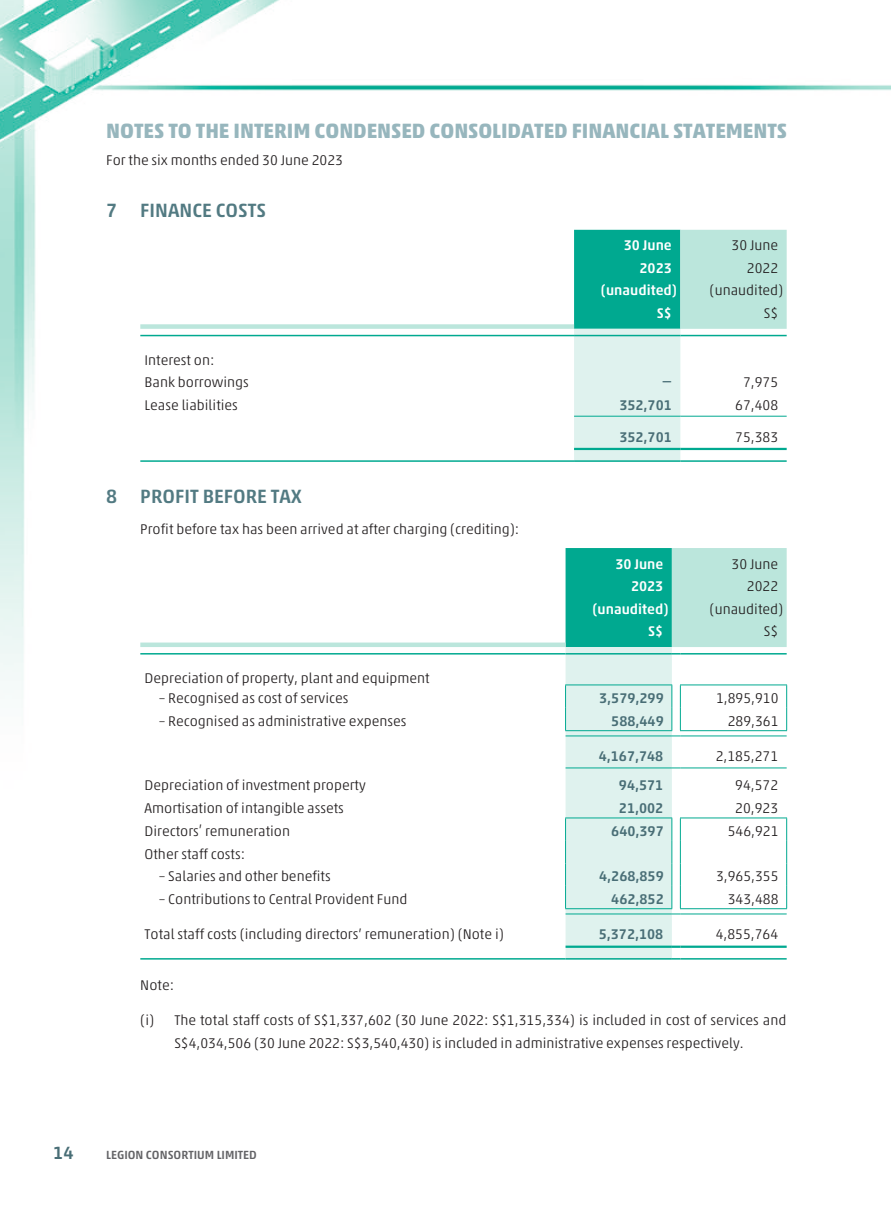
<style>
.page{position:relative;width:893px;height:1212px;background:#fff}
.page>*{position:absolute;margin:0;border:0;box-sizing:border-box;transform-origin:0 0}
.t1{font:700 21px "Akko Pro";letter-spacing:-.005em;color:#97b6bd}
._3__標題{font:500 19.5px "Akko Pro";color:#527a82}
.t2{font:500 18px "Akko Pro";color:#496e76}
._1__內文{font:300 14.25px/22.5px "Akko Pro";color:#231f20}
._1__內文-2{font:500 14.25px "Akko Pro";color:#496e76}
._1__內文-3{font:500 14.25px "Akko Pro";color:#fff}
.t3{font:500 12px "Akko Pro";color:#636366}
</style>
<div class="page">
<img style="left:0;top:0;width:891px;height:960px">
<svg style="left:140px;top:230px;width:647px;height:99px"></svg>
<svg style="left:574px;top:230px;width:106px;height:230px;background:#7cd1c4"></svg>
<hr style="left:140px;top:335px;width:434px;height:1px;background:#00a990">
<hr style="left:574px;top:335px;width:106px;height:1px;background:#00a990">
<hr style="left:680px;top:335px;width:107px;height:1px;background:#00a990">
<hr style="left:574px;top:416px;width:106px;height:1px;background:#00a990">
<hr style="left:680px;top:416px;width:107px;height:1px;background:#00a990">
<hr style="left:574px;top:448px;width:106px;height:2px;background:#00a990">
<hr style="left:680px;top:448px;width:107px;height:2px;background:#00a990">
<hr style="left:140px;top:460px;width:434px;height:2px;background:#00a990">
<hr style="left:574px;top:460px;width:106px;height:2px;background:#00a990">
<hr style="left:680px;top:460px;width:107px;height:2px;background:#00a990">
<svg style="left:140px;top:548px;width:647px;height:99px"></svg>
<hr style="left:680px;top:684px;width:107px;height:1px;background:#00a990">
<svg style="left:786px;top:685px;width:1px;height:45px"></svg>
<hr style="left:680px;top:730px;width:107px;height:1px;background:#00a990">
<hr style="left:680px;top:817px;width:107px;height:1px;background:#00a990">
<svg style="left:786px;top:818px;width:1px;height:90px"></svg>
<hr style="left:680px;top:908px;width:107px;height:1px;background:#00a990">
<hr style="left:140px;top:653px;width:426px;height:1px;background:#00a990">
<hr style="left:680px;top:653px;width:107px;height:1px;background:#00a990">
<hr style="left:680px;top:735px;width:107px;height:1px;background:#00a990">
<hr style="left:680px;top:767px;width:107px;height:1px;background:#00a990">
<hr style="left:680px;top:913px;width:107px;height:1px;background:#00a990">
<hr style="left:680px;top:945px;width:107px;height:3px;background:#00a990">
<hr style="left:140px;top:958px;width:426px;height:1px;background:#00a990">
<svg style="left:565px;top:548px;width:116px;height:411px;background:#a6dfd6"></svg>
<hr style="left:680px;top:958px;width:107px;height:1px;background:#00a990">
<h1 class="t1" style="left:106px;top:118px;width:682px">NOTES TO THE INTERIM CONDENSED CONSOLIDATED FINANCIAL STATEMENTS</h1>
<p class="_1__內文" style="left:106px;top:148px;width:238px">For the six months ended 30 June 2023</p>
<p class="_3__標題" style="left:106px;top:199px;width:161px">7 FINANCE COSTS</p>
<p class="_1__內文-3" style="left:624px;top:237px;width:50px">30 June</p>
<p class="_1__內文-3" style="left:639px;top:259px;width:34px">2023</p>
<p class="_1__內文" style="left:731px;top:234px;width:48px">30 June</p>
<p class="_1__內文" style="left:747px;top:257px;width:33px">2022</p>
<p class="_1__內文-3" style="left:601px;top:282px;width:78px">(unaudited)</p>
<p class="_1__內文" style="left:710px;top:279px;width:75px">(unaudited)</p>
<p class="_1__內文-3" style="left:657px;top:304px;width:17px">S$</p>
<p class="_1__內文" style="left:764px;top:302px;width:16px">S$</p>
<p class="_1__內文" style="left:145px;top:348px;width:71px">Interest on:</p>
<p class="_1__內文" style="left:145px;top:371px;width:106px">Bank borrowings</p>
<p class="_1__內文-2" style="left:662px;top:373px;width:11px">—</p>
<p class="_1__內文" style="left:743px;top:371px;width:37px">7,975</p>
<p class="_1__內文" style="left:145px;top:393px;width:95px">Lease liabilities</p>
<p class="_1__內文-2" style="left:619px;top:396px;width:54px">352,701</p>
<p class="_1__內文" style="left:735px;top:393px;width:44px">67,408</p>
<p class="_1__內文-2" style="left:619px;top:428px;width:54px">352,701</p>
<p class="_1__內文" style="left:735px;top:425px;width:44px">75,383</p>
<p class="_3__標題" style="left:106px;top:485px;width:197px">8 PROFIT BEFORE TAX</p>
<p class="_1__內文" style="left:140px;top:518px;width:380px">Profit before tax has been arrived at after charging (crediting):</p>
<p class="_1__內文-3" style="left:615px;top:555px;width:50px">30 June</p>
<p class="_1__內文-3" style="left:631px;top:578px;width:34px">2023</p>
<p class="_1__內文" style="left:731px;top:552px;width:48px">30 June</p>
<p class="_1__內文" style="left:747px;top:575px;width:33px">2022</p>
<p class="_1__內文-3" style="left:592px;top:600px;width:78px">(unaudited)</p>
<p class="_1__內文" style="left:710px;top:597px;width:75px">(unaudited)</p>
<p class="_1__內文-3" style="left:648px;top:623px;width:17px">S$</p>
<p class="_1__內文" style="left:764px;top:620px;width:16px">S$</p>
<p class="_1__內文" style="left:145px;top:667px;width:287px">Depreciation of property, plant and equipment</p>
<p class="_1__內文" style="left:159px;top:687px;width:191px">– Recognised as cost of services</p>
<p class="_1__內文-2" style="left:599px;top:689px;width:66px">3,579,299</p>
<p class="_1__內文" style="left:716px;top:687px;width:64px">1,895,910</p>
<p class="_1__內文" style="left:159px;top:709px;width:249px">– Recognised as administrative expenses</p>
<p class="_1__內文-2" style="left:611px;top:712px;width:54px">588,449</p>
<p class="_1__內文" style="left:728px;top:709px;width:52px">289,361</p>
<p class="_1__內文-2" style="left:599px;top:748px;width:66px">4,167,748</p>
<p class="_1__內文" style="left:716px;top:745px;width:64px">2,185,271</p>
<p class="_1__內文" style="left:145px;top:774px;width:223px">Depreciation of investment property</p>
<p class="_1__內文-2" style="left:619px;top:777px;width:46px">94,571</p>
<p class="_1__內文" style="left:735px;top:774px;width:44px">94,572</p>
<p class="_1__內文" style="left:145px;top:797px;width:201px">Amortisation of intangible assets</p>
<p class="_1__內文-2" style="left:619px;top:799px;width:46px">21,002</p>
<p class="_1__內文" style="left:735px;top:796px;width:44px">20,923</p>
<p class="_1__內文" style="left:145px;top:820px;width:147px">Directors’ remuneration</p>
<p class="_1__內文-2" style="left:611px;top:822px;width:54px">640,397</p>
<p class="_1__內文" style="left:728px;top:820px;width:52px">546,921</p>
<p class="_1__內文" style="left:145px;top:842px;width:102px">Other staff costs:</p>
<p class="_1__內文" style="left:159px;top:865px;width:173px">– Salaries and other benefits</p>
<p class="_1__內文-2" style="left:599px;top:867px;width:66px">4,268,859</p>
<p class="_1__內文" style="left:716px;top:865px;width:64px">3,965,355</p>
<p class="_1__內文" style="left:159px;top:888px;width:250px">– Contributions to Central Provident Fund</p>
<p class="_1__內文-2" style="left:611px;top:890px;width:54px">462,852</p>
<p class="_1__內文" style="left:728px;top:887px;width:52px">343,488</p>
<p class="_1__內文" style="left:145px;top:923px;width:361px">Total staff costs (including directors’ remuneration) (Note i)</p>
<p class="_1__內文-2" style="left:599px;top:926px;width:66px">5,372,108</p>
<p class="_1__內文" style="left:716px;top:923px;width:64px">4,855,764</p>
<p class="_1__內文" style="left:140px;top:974px;width:35px">Note:</p>
<p class="_1__內文" style="left:174px;top:1009px;width:614px;text-indent:-34px">(i) The total staff costs of S$1,337,602 (30 June 2022: S$1,315,334) is included in cost of services and<br>S$4,034,506 (30 June 2022: S$3,540,430) is included in administrative expenses respectively.</p>
<p class="t2" style="left:53px;top:1142px;width:22px">14</p>
<p class="t3" style="left:106px;top:1147px;width:152px">LEGION CONSORTIUM LIMITED</p>
</div>
